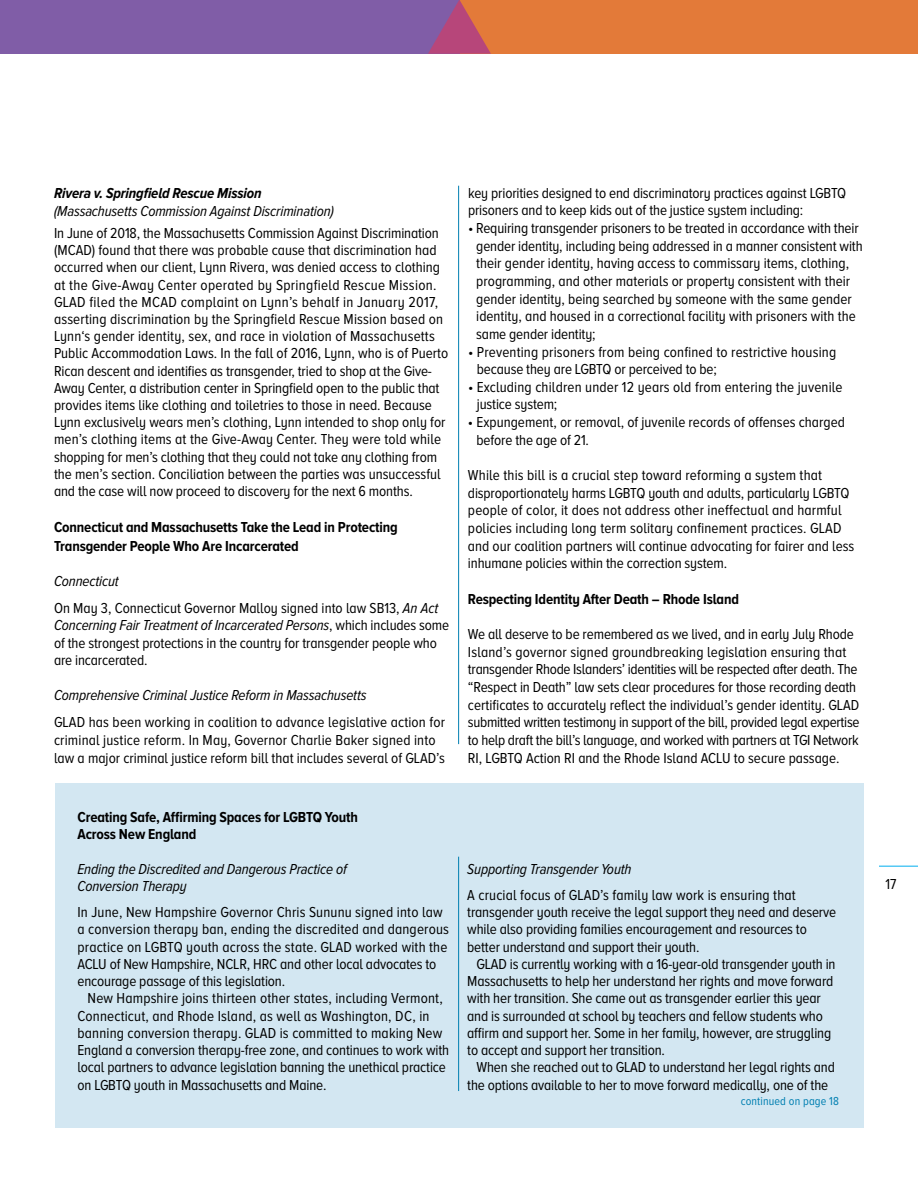
<style>
.page{position:relative;width:918px;height:1188px;background:#fff}
.page>*{position:absolute;margin:0;border:0;box-sizing:border-box;transform-origin:0 0}
.t1{font:15px/17.2px "Proxima Nova A Cond";color:#000}
.t2{font:700 15px/17.2px "Proxima Nova A Cond";letter-spacing:-.01em;color:#000}
.t3{font:italic 15px/17.2px "Proxima Nova A Cond";letter-spacing:-.01em;color:#000}
.t4{font:italic 700 15px "Proxima Nova A Cond";letter-spacing:-.01em;color:#000}
.t5{font:12px "Proxima Nova A Cond";letter-spacing:.01em;color:#007fb1}
.s1{font-style:italic}
</style>
<div class="page">
<div style="left:55px;top:783px;width:808px;height:345px;background:#d3e7f2"></div>
<hr style="left:879px;top:866px;width:39px;height:1px;background:#00aeef">
<div style="left:0;top:0;width:918px;height:54px;background:#e37a39"></div>
<div style="left:0;top:0;width:460px;height:54px;background:#805da7"></div>
<svg style="left:428px;top:0;width:63px;height:54px"></svg>
<hr style="left:458px;top:186px;width:1px;height:558px;background:#007fb1">
<hr style="left:458px;top:857px;width:1px;height:234px;background:#007fb1">
<p class="t4" style="left:54px;top:186px;width:209px">Rivera v. Springfield Rescue Mission</p>
<p class="t3" style="left:54px;top:203px;width:281px">(Massachusetts Commission Against Discrimination)</p>
<p class="t1" style="left:54px;top:225px;width:396px">In June of 2018, the Massachusetts Commission Against Discrimination (MCAD) found that there was probable cause that discrimination had occurred when our client, Lynn Rivera, was denied access to clothing at the Give-Away Center operated by Springfield Rescue Mission.<br>GLAD filed the MCAD complaint on Lynn’s behalf in January 2017, asserting discrimination by the Springfield Rescue Mission based on Lynn‘s gender identity, sex, and race in violation of Massachusetts Public Accommodation Laws. In the fall of 2016, Lynn, who is of Puerto Rican descent and identifies as transgender, tried to shop at the Give-Away Center, a distribution center in Springfield open to the public that provides items like clothing and toiletries to those in need. Because Lynn exclusively wears men’s clothing, Lynn intended to shop only for men’s clothing items at the Give-Away Center. They were told while shopping for men’s clothing that they could not take any clothing from the men’s section. Conciliation between the parties was unsuccessful and the case will now proceed to discovery for the next 6 months.</p>
<p class="t2" style="left:54px;top:519px;width:345px;line-height:18.3px">Connecticut and Massachusetts Take the Lead in Protecting<br>Transgender People Who Are Incarcerated</p>
<p class="t1" style="left:54px;top:568px;width:386px;line-height:26.8px"><span class="s1">Connecticut<br></span>On May 3, Connecticut Governor Malloy signed into law SB13, <span class="s1">An Act</span></p>
<p class="t1" style="left:54px;top:617px;width:397px"><span class="s1">Concerning Fair Treatment of Incarcerated Persons</span>, which includes some of the strongest protections in the country for transgender people who are incarcerated.</p>
<p class="t3" style="left:54px;top:688px;width:314px">Comprehensive Criminal Justice Reform in Massachusetts</p>
<p class="t1" style="left:54px;top:714px;width:393px">GLAD has been working in coalition to advance legislative action for criminal justice reform. In May, Governor Charlie Baker signed into law a major criminal justice reform bill that includes several of GLAD’s</p>
<p class="t2" style="left:77px;top:809px;width:282px">Creating Safe, Affirming Spaces for LGBTQ Youth<br>Across New England</p>
<p class="t3" style="left:77px;top:861px;width:271px">Ending the Discredited and Dangerous Practice of<br>Conversion Therapy</p>
<p class="t1" style="left:77px;top:904px;width:373px">In June, New Hampshire Governor Chris Sununu signed into law a conversion therapy ban, ending the discredited and dangerous practice on LGBTQ youth across the state. GLAD worked with the ACLU of New Hampshire, NCLR, HRC and other local advocates to encourage passage of this legislation.</p>
<p class="t1" style="left:77px;top:990px;width:373px;text-indent:10px">New Hampshire joins thirteen other states, including Vermont, Connecticut, and Rhode Island, as well as Washington, DC, in banning conversion therapy. GLAD is committed to making New England a conversion therapy-free zone, and continues to work with local partners to advance legislation banning the unethical practice on LGBTQ youth in Massachusetts and Maine.</p>
<p class="t1" style="left:468px;top:185px;width:380px;line-height:17.7px">key priorities designed to end discriminatory practices against LGBTQ prisoners and to keep kids out of the justice system including:</p>
<p class="t1" style="left:476px;top:220px;width:388px;line-height:17.7px;text-indent:-8px">• Requiring transgender prisoners to be treated in accordance with their gender identity, including being addressed in a manner consistent with their gender identity, having access to commissary items, clothing, programming, and other materials or property consistent with their gender identity, being searched by someone with the same gender identity, and housed in a correctional facility with prisoners with the same gender identity;</p>
<p class="t1" style="left:477px;top:343px;width:361px;line-height:17.7px;text-indent:-9px">• Preventing prisoners from being confined to restrictive housing because they are LGBTQ or perceived to be;</p>
<p class="t1" style="left:477px;top:379px;width:367px;line-height:17.7px;text-indent:-9px">• Excluding children under 12 years old from entering the juvenile justice system;</p>
<p class="t1" style="left:477px;top:414px;width:370px;line-height:17.7px;text-indent:-9px">• Expungement, or removal, of juvenile records of offenses charged before the age of 21.</p>
<p class="t1" style="left:468px;top:467px;width:388px;line-height:17.7px">While this bill is a crucial step toward reforming a system that disproportionately harms LGBTQ youth and adults, particularly LGBTQ people of color, it does not address other ineffectual and harmful policies including long term solitary confinement practices. GLAD and our coalition partners will continue advocating for fairer and less inhumane policies within the correction system.</p>
<p class="t2" style="left:468px;top:591px;width:272px">Respecting Identity After Death – Rhode Island</p>
<p class="t1" style="left:468px;top:626px;width:393px;line-height:17.7px">We all deserve to be remembered as we lived, and in early July Rhode Island’s governor signed groundbreaking legislation ensuring that transgender Rhode Islanders’ identities will be respected after death. The “Respect in Death” law sets clear procedures for those recording death certificates to accurately reflect the individual’s gender identity. GLAD submitted written testimony in support of the bill, provided legal expertise to help draft the bill’s language, and worked with partners at TGI Network RI, LGBTQ Action RI and the Rhode Island ACLU to secure passage.</p>
<p class="t3" style="left:467px;top:861px;width:166px">Supporting Transgender Youth</p>
<p class="t1" style="left:467px;top:887px;width:370px">A crucial focus of GLAD’s family law work is ensuring that transgender youth receive the legal support they need and deserve while also providing families encouragement and resources to better understand and support their youth.</p>
<p class="t1" style="left:467px;top:956px;width:370px;text-indent:9px">GLAD is currently working with a 16-year-old transgender youth in Massachusetts to help her understand her rights and move forward with her transition. She came out as transgender earlier this year and is surrounded at school by teachers and fellow students who affirm and support her. Some in her family, however, are struggling to accept and support her transition.</p>
<p class="t1" style="left:467px;top:1059px;width:369px;text-indent:9px">When she reached out to GLAD to understand her legal rights and the options available to her to move forward medically, one of the</p>
<p class="t5" style="left:741px;top:1096px;width:100px">continued on page 18</p>
<p class="t1" style="left:885px;top:876px;width:13px">17</p>
</div>
